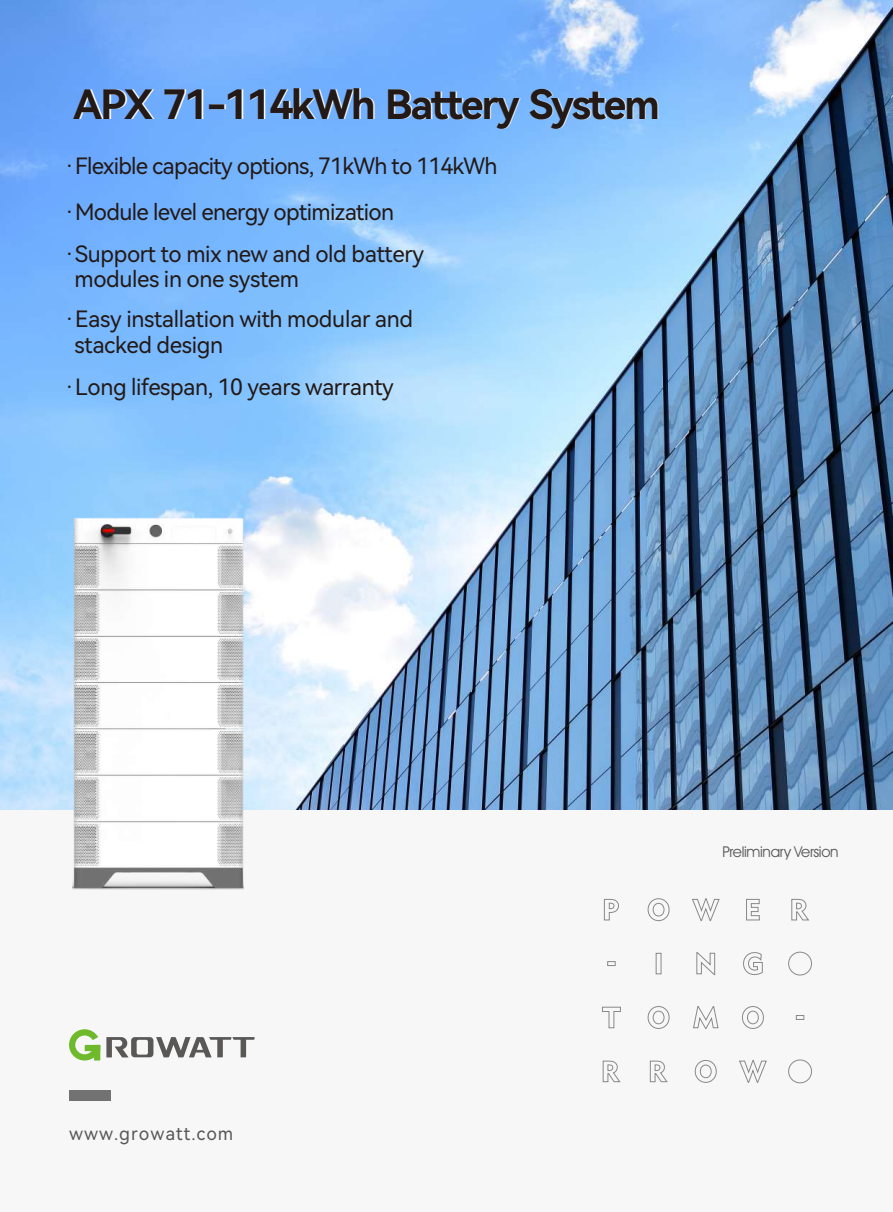
<style>
.page{position:relative;width:893px;height:1212px;background:#f7f7f8}
.page>*{position:absolute;margin:0;border:0;box-sizing:border-box;transform-origin:0 0}
.t1{font:40.5px "Harmony OS Sans SC Bold";letter-spacing:-.055em;color:#231916}
.t2{font:22.5px/46.3px "Harmony OS Sans SC";letter-spacing:-.02em;color:#231916}
.t3{font:18px "Harmony OS Sans SC";letter-spacing:.055em;color:#595857}
.t4{font:15px "Avant Garde IT Cby BT";letter-spacing:-.02em;color:#595857}
</style>
<div class="page">
<img style="left:0;top:0;width:893px;height:810px">
<img style="left:73px;top:512px;width:170px;height:377px">
<div style="left:788px;top:952px;width:24px;height:23px;border:1px solid #898989;border-radius:50%"></div>
<div style="left:788px;top:1059px;width:24px;height:24px;border:1px solid #898989;border-radius:50%"></div>
<svg style="left:604px;top:899px;width:15px;height:21px"></svg>
<svg style="left:791px;top:899px;width:18px;height:21px"></svg>
<div style="left:656px;top:953px;width:5px;height:21px;border:1px solid #898989"></div>
<svg style="left:696px;top:952px;width:19px;height:23px"></svg>
<svg style="left:743px;top:952px;width:20px;height:23px"></svg>
<svg style="left:602px;top:1006px;width:19px;height:22px"></svg>
<svg style="left:647px;top:1006px;width:23px;height:23px"></svg>
<svg style="left:693px;top:1006px;width:26px;height:23px"></svg>
<svg style="left:742px;top:1006px;width:22px;height:23px"></svg>
<svg style="left:602px;top:1060px;width:19px;height:22px"></svg>
<svg style="left:650px;top:1060px;width:18px;height:22px"></svg>
<svg style="left:695px;top:1060px;width:22px;height:23px"></svg>
<svg style="left:739px;top:1060px;width:28px;height:23px"></svg>
<svg style="left:647px;top:898px;width:23px;height:23px"></svg>
<svg style="left:692px;top:898px;width:28px;height:23px"></svg>
<svg style="left:746px;top:899px;width:14px;height:21px"></svg>
<div style="left:607px;top:961px;width:8px;height:5px;border:1px solid #898989"></div>
<div style="left:796px;top:1015px;width:8px;height:5px;border:1px solid #898989"></div>
<div style="left:69px;top:1090px;width:41px;height:11px;background:#727272"></div>
<svg style="left:69px;top:1029px;width:31px;height:31px"></svg>
<svg style="left:106px;top:1037px;width:149px;height:20px"></svg>
<h1 class="t1" style="left:73px;top:77px;width:588px">APX 71-114kWh Battery System</h1>
<p class="t2" style="left:64px;top:142px;width:435px">·Flexible capacity options, 71kWh to 114kWh ·Module level energy optimization</p>
<p class="t2" style="left:75px;top:241px;width:351px;line-height:24.8px;text-indent:-11px">·Support to mix new and old battery modules in one system</p>
<p class="t2" style="left:75px;top:305px;width:340px;line-height:26.1px;text-indent:-11px">·Easy installation with modular and stacked design</p>
<p class="t2" style="left:64px;top:363px;width:332px">·Long lifespan, 10 years warranty</p>
<p class="t3" style="left:69px;top:1121px;width:166px">www.growatt.com</p>
<p class="t4" style="left:722px;top:846px;width:117px">Preliminary Version</p>
</div>
